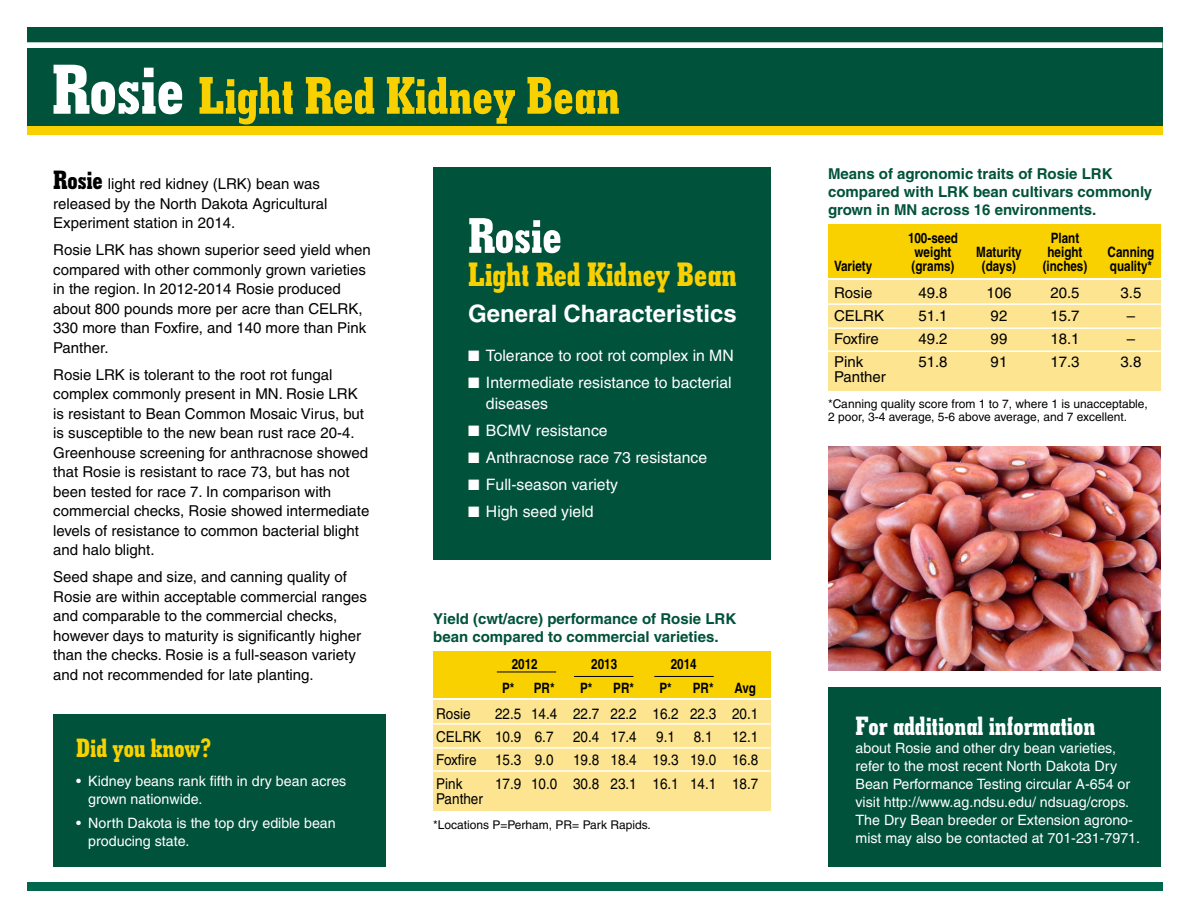
<style>
.page{position:relative;width:1188px;height:918px;background:#fff}
.page>*{position:absolute;margin:0;border:0;box-sizing:border-box;transform-origin:0 0}
.t1{font:54px "Geometric Slab 703 BT Xtra Bold Cond";color:#fad100}
.t2{font:51px "Geometric Slab 703 BT Xtra Bold Cond";color:#fff}
.t3{font:34.5px "Geometric Slab 703 BT Xtra Bold Cond";color:#fad100}
.t4{font:27px "Geometric Slab 703 BT Xtra Bold Cond";color:#fff}
.t5{font:27px "Geometric Slab 703 BT Xtra Bold Cond";color:#fad100}
.t6{font:700 24px "Helvetica";color:#fff}
.t7{font:15.75px/21px "Helvetica";color:#fff}
.t8{font:15px/19.5px "Helvetica";color:#000}
.t9{font:700 15px/18px "Helvetica";color:#00523a}
.t10{font:15px/23.2px "Helvetica";color:#000;scale:.9 1}
.t11{font:14.25px/18px "Helvetica";color:#fff}
.t12{font:700 condensed 14.25px "Helvetica";color:#000}
.t13{font:12px/13.5px "Helvetica";color:#000}
.s1{font-size:72px;color:#fff}
.s2{font-family:"Geometric Slab 703 BT Xtra Bold Cond";font-size:27px}
</style>
<div class="page">
<div style="left:828px;top:687px;width:333px;height:180px;background:#00523a"></div>
<div style="left:53px;top:715px;width:333px;height:152px;background:#00523a"></div>
<div style="left:433px;top:168px;width:338px;height:392px;background:#00523a"></div>
<div style="left:27px;top:27px;width:1135px;height:99px;background:#00523a"></div>
<div style="left:27px;top:126px;width:1135px;height:9px;background:#fad100"></div>
<div style="left:27px;top:882px;width:1135px;height:9px;background:#00674c"></div>
<svg style="left:27px;top:42px;width:1135px;height:6px;background:#f2f6f5"></svg>
<div style="left:828px;top:280px;width:333px;height:110px;background:#fce490"></div>
<div style="left:828px;top:224px;width:333px;height:53px;background:#fad100"></div>
<hr style="left:828px;top:327px;width:333px;height:2px;background:#fff">
<hr style="left:828px;top:351px;width:333px;height:1px;background:#fff">
<hr style="left:828px;top:303px;width:333px;height:2px;background:#fff">
<img style="left:828px;top:446px;width:333px;height:225px">
<div style="left:433px;top:700px;width:338px;height:110px;background:#fce490"></div>
<div style="left:433px;top:651px;width:338px;height:46px;background:#fad100"></div>
<hr style="left:433px;top:747px;width:338px;height:2px;background:#fff">
<hr style="left:433px;top:770px;width:338px;height:2px;background:#fff">
<hr style="left:433px;top:723px;width:338px;height:2px;background:#fff">
<hr style="left:574px;top:676px;width:59px;height:1px;background:#000">
<hr style="left:654px;top:676px;width:60px;height:1px;background:#000">
<hr style="left:497px;top:672px;width:59px;height:1px;background:#000">
<h1 class="t1" style="left:52px;top:61px;width:570px"><span class="s1">Rosie</span> Light Red Kidney Bean</h1>
<p class="t8" style="left:53px;top:174px;width:276px"><span class="s2">Rosie</span> light red kidney (LRK) bean was released by the North Dakota Agricultural<br>Experiment station in 2014.</p>
<p class="t8" style="left:53px;top:240px;width:319px">Rosie LRK has shown superior seed yield when compared with other commonly grown varieties in the region. In 2012-2014 Rosie produced about 800 pounds more per acre than CELRK, 330 more than Foxfire, and 140 more than Pink Panther.</p>
<p class="t8" style="left:53px;top:365px;width:318px">Rosie LRK is tolerant to the root rot fungal complex commonly present in MN. Rosie LRK is resistant to Bean Common Mosaic Virus, but is susceptible to the new bean rust race 20-4.<br>Greenhouse screening for anthracnose showed that Rosie is resistant to race 73, but has not been tested for race 7. In comparison with commercial checks, Rosie showed intermediate levels of resistance to common bacterial blight and halo blight.</p>
<p class="t8" style="left:53px;top:567px;width:315px">Seed shape and size, and canning quality of Rosie are within acceptable commercial ranges and comparable to the commercial checks, however days to maturity is significantly higher than the checks. Rosie is a full-season variety and not recommended for late planting.</p>
<h3 class="t5" style="left:76px;top:731px;width:137px">Did you know?</h3>
<p class="t11" style="left:88px;top:772px;width:260px;text-indent:-12px">• Kidney beans rank fifth in dry bean acres grown nationwide.</p>
<p class="t11" style="left:88px;top:814px;width:249px;text-indent:-12px">• North Dakota is the top dry edible bean producing state.</p>
<h2 class="t2" style="left:468px;top:203px;width:95px">Rosie</h2>
<h3 class="t3" style="left:468px;top:252px;width:270px">Light Red Kidney Bean</h3>
<h3 class="t6" style="left:468px;top:299px;width:270px">General Characteristics</h3>
<p class="t7" style="left:468px;top:345px;width:267px">■ Tolerance to root rot complex in MN</p>
<p class="t7" style="left:486px;top:372px;width:247px;text-indent:-18px">■ Intermediate resistance to bacterial diseases</p>
<p class="t7" style="left:468px;top:420px;width:141px">■ BCMV resistance</p>
<p class="t7" style="left:468px;top:447px;width:241px">■ Anthracnose race 73 resistance</p>
<p class="t7" style="left:468px;top:474px;width:151px">■ Full-season variety</p>
<p class="t7" style="left:468px;top:501px;width:127px">■ High seed yield</p>
<p class="t9" style="left:433px;top:609px;width:305px">Yield (cwt/acre) performance of Rosie LRK bean compared to commercial varieties.</p>
<p class="t12" style="left:512px;top:656px;width:27px">2012</p>
<p class="t12" style="left:591px;top:656px;width:27px">2013</p>
<p class="t12" style="left:671px;top:656px;width:27px">2014</p>
<p class="t12" style="left:502px;top:679px;width:14px">P*</p>
<p class="t12" style="left:534px;top:679px;width:22px">PR*</p>
<p class="t12" style="left:580px;top:679px;width:14px">P*</p>
<p class="t12" style="left:613px;top:679px;width:22px">PR*</p>
<p class="t12" style="left:660px;top:679px;width:14px">P*</p>
<p class="t12" style="left:693px;top:679px;width:22px">PR*</p>
<p class="t12" style="left:734px;top:679px;width:23px">Avg</p>
<p class="t10" style="left:436px;top:702px;width:40px">Rosie</p>
<p class="t10" style="left:436px;top:702px;width:359px;text-indent:59px">22.5 14.4 22.7 22.2 16.2 22.3 20.1<br>CELRK 10.9 6.7</p>
<p class="t10" style="left:573px;top:725px;width:72px">20.4 17.4</p>
<p class="t10" style="left:656px;top:725px;width:64px">9.1 8.1</p>
<p class="t10" style="left:732px;top:725px;width:31px">12.1</p>
<p class="t10" style="left:436px;top:748px;width:132px">Foxfire 15.3 9.0</p>
<p class="t10" style="left:573px;top:748px;width:207px">19.8 18.4 19.3 19.0 16.8</p>
<p class="t10" style="left:436px;top:772px;width:31px">Pink</p>
<p class="t10" style="left:495px;top:772px;width:294px">17.9 10.0 30.8 23.1 16.1 14.1 18.7</p>
<p class="t10" style="left:436px;top:787px;width:53px">Panther</p>
<p class="t13" style="left:433px;top:818px;width:219px">*Locations P=Perham, PR= Park Rapids.</p>
<p class="t9" style="left:828px;top:165px;width:326px">Means of agronomic traits of Rosie LRK compared with LRK bean cultivars commonly grown in MN across 16 environments.</p>
<p class="t12" style="left:908px;top:229px;width:52px">100-seed</p>
<p class="t12" style="left:1051px;top:229px;width:30px">Plant</p>
<p class="t12" style="left:915px;top:243px;width:39px">weight</p>
<p class="t12" style="left:976px;top:243px;width:47px">Maturity</p>
<p class="t12" style="left:1047px;top:243px;width:37px">height</p>
<p class="t12" style="left:1108px;top:243px;width:48px">Canning</p>
<p class="t12" style="left:834px;top:258px;width:40px">Variety</p>
<p class="t12" style="left:912px;top:258px;width:44px">(grams)</p>
<p class="t12" style="left:982px;top:258px;width:36px">(days)</p>
<p class="t12" style="left:1043px;top:258px;width:46px">(inches)</p>
<p class="t12" style="left:1110px;top:258px;width:44px">quality*</p>
<p class="t8" style="left:834px;top:283px;width:40px">Rosie</p>
<p class="t8" style="left:918px;top:283px;width:31px">49.8</p>
<p class="t8" style="left:986px;top:283px;width:27px">106</p>
<p class="t8" style="left:1050px;top:283px;width:31px">20.5</p>
<p class="t8" style="left:1121px;top:283px;width:22px">3.5</p>
<p class="t8" style="left:834px;top:306px;width:52px">CELRK</p>
<p class="t8" style="left:918px;top:306px;width:31px">51.1</p>
<p class="t8" style="left:991px;top:306px;width:18px">92</p>
<p class="t8" style="left:1050px;top:306px;width:31px">15.7</p>
<p class="t8" style="left:1127px;top:306px;width:10px">–</p>
<p class="t8" style="left:834px;top:329px;width:46px">Foxfire</p>
<p class="t8" style="left:918px;top:329px;width:31px">49.2</p>
<p class="t8" style="left:991px;top:329px;width:18px">99</p>
<p class="t8" style="left:1050px;top:329px;width:31px">18.1</p>
<p class="t8" style="left:1127px;top:329px;width:10px">–</p>
<p class="t8" style="left:834px;top:352px;width:31px">Pink</p>
<p class="t8" style="left:918px;top:352px;width:31px">51.8</p>
<p class="t8" style="left:991px;top:352px;width:18px">91</p>
<p class="t8" style="left:1050px;top:352px;width:31px">17.3</p>
<p class="t8" style="left:1121px;top:352px;width:22px">3.8</p>
<p class="t8" style="left:834px;top:367px;width:53px">Panther</p>
<p class="t13" style="left:828px;top:397px;width:321px">*Canning quality score from 1 to 7, where 1 is unacceptable,<br>2 poor, 3-4 average, 5-6 above average, and 7 excellent.</p>
<h3 class="t4" style="left:856px;top:708px;width:241px">For additional information</h3>
<p class="t11" style="left:855px;top:739px;width:286px">about Rosie and other dry bean varieties, refer to the most recent North Dakota Dry Bean Performance Testing circular A-654 or visit http://www.ag.ndsu.edu/ ndsuag/crops.<br>The Dry Bean breeder or Extension agrono&shy;mist may also be contacted at 701-231-7971.</p>
</div>
